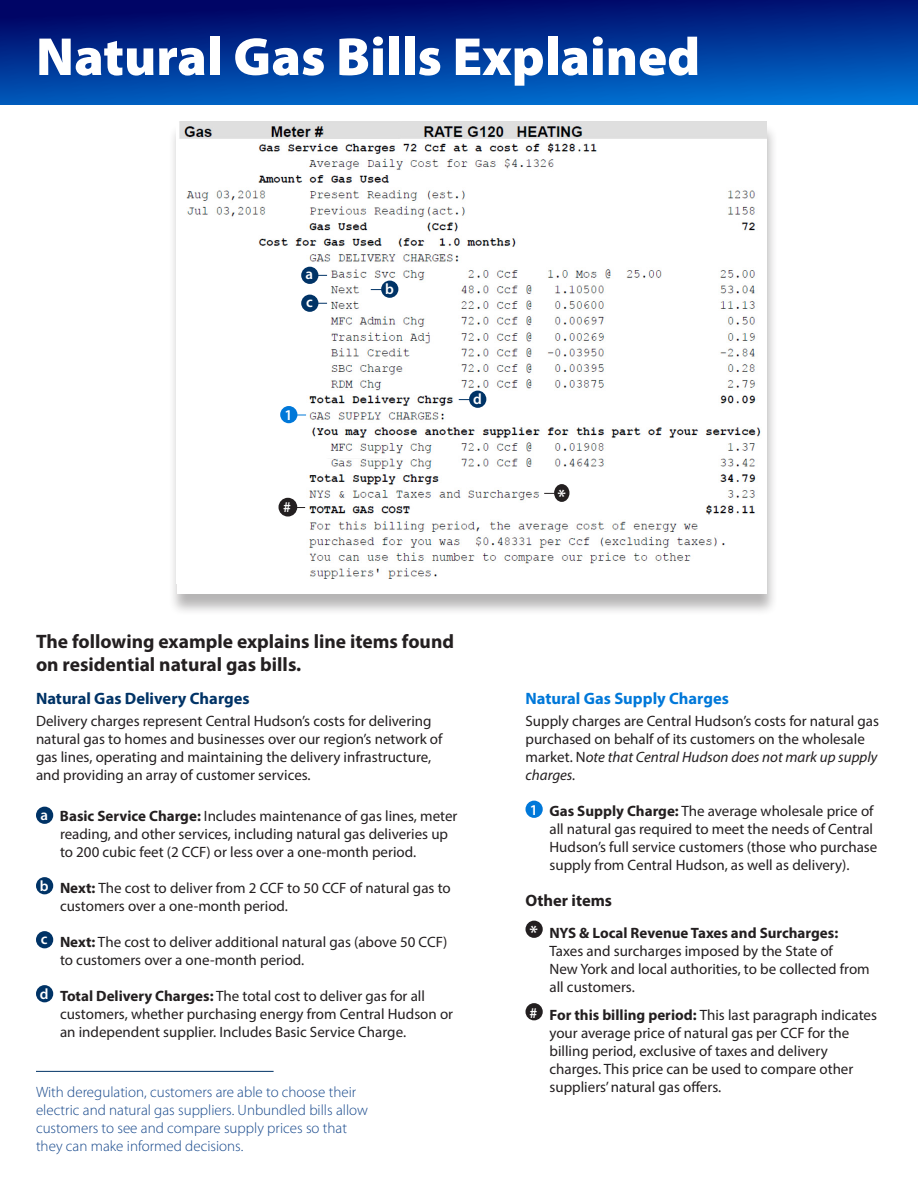
<style>
.page{position:relative;width:918px;height:1188px;background:#fff}
.page>*{position:absolute;margin:0;border:0;box-sizing:border-box;transform-origin:0 0}
.t1{font:900 54px "Myriad Pro";color:#fff}
.t2{font:700 19.5px/23.4px "Myriad Pro";color:#231f20}
.t3{font:600 19.5px "Myriad Pro";color:#fff}
.bullets{font:700 16.5px "Myriad Pro";color:#036}
.bullets-2{font:700 16.5px "Myriad Pro";color:#0078d9}
.t4{font:700 16.5px "Myriad Pro";color:#231f20}
.bullets-3{font:15px/18px "Myriad Pro";color:#231f20}
.t5{font:300 15px/18px "Myriad Pro";color:#15478b}
.t6{font:600 15px "Myriad Pro";color:#fff}
.s1{font-weight:700}
.s2{font-style:italic}
</style>
<div class="page">
<div style="left:168px;top:123px;width:610px;height:493px;background:#231f20;opacity:.33"></div>
<div style="left:177px;top:122px;width:590px;height:472px;background:#fff"></div>
<img style="left:179px;top:122px;width:588px;height:457px">
<svg style="left:0;top:0;width:918px;height:104px;background:#003697"></svg>
<div style="left:36px;top:807px;width:17px;height:17px;background:#036;border-radius:50%"></div>
<div style="left:36px;top:877px;width:17px;height:17px;background:#036;border-radius:50%"></div>
<div style="left:36px;top:931px;width:17px;height:17px;background:#036;border-radius:50%"></div>
<div style="left:36px;top:985px;width:17px;height:17px;background:#036;border-radius:50%"></div>
<div style="left:526px;top:801px;width:17px;height:17px;background:#0078d9;border-radius:50%"></div>
<div style="left:526px;top:921px;width:17px;height:17px;background:#231f20;border-radius:50%"></div>
<div style="left:526px;top:1003px;width:17px;height:17px;background:#231f20;border-radius:50%"></div>
<hr style="left:36px;top:1071px;width:238px;height:1px;background:#036">
<div style="left:301px;top:267px;width:17px;height:17px;background:#036;border-radius:50%"></div>
<div style="left:301px;top:295px;width:17px;height:17px;background:#036;border-radius:50%"></div>
<div style="left:381px;top:281px;width:17px;height:17px;background:#036;border-radius:50%"></div>
<div style="left:469px;top:391px;width:17px;height:17px;background:#036;border-radius:50%"></div>
<div style="left:280px;top:406px;width:17px;height:17px;background:#0078d9;border-radius:50%"></div>
<div style="left:279px;top:499px;width:18px;height:17px;background:#231f20;border-radius:50%"></div>
<div style="left:279px;top:498px;width:18px;height:19px;border:2px solid #231f20;border-radius:50%"></div>
<div style="left:554px;top:484px;width:15px;height:18px;background:#231f20;border-radius:50%"></div>
<p class="t1" style="left:36px;top:21px;width:666px">Natural Gas Bills Explained</p>
<p class="t6" style="left:306px;top:265px;width:9px">a</p>
<p class="t6" style="left:306px;top:293px;width:8px">c</p>
<p class="t6" style="left:284px;top:405px;width:10px">1</p>
<p class="t6" style="left:283px;top:497px;width:9px">#</p>
<p class="t6" style="left:385px;top:280px;width:10px">b</p>
<p class="t6" style="left:473px;top:390px;width:10px">d</p>
<p class="t3" style="left:557px;top:484px;width:10px">*</p>
<p class="t2" style="left:36px;top:629px;width:420px">The following example explains line items found on residential natural gas bills.</p>
<p class="bullets" style="left:36px;top:688px;width:215px">Natural Gas Delivery Charges</p>
<p class="bullets-3" style="left:36px;top:712px;width:408px">Delivery charges represent Central Hudson’s costs for delivering natural gas to homes and businesses over our region’s network of gas lines, operating and maintaining the delivery infrastructure, and providing an array of customer services.</p>
<p class="t6" style="left:40px;top:806px;width:9px">a</p>
<p class="bullets-3" style="left:60px;top:807px;width:399px"><span class="s1">Basic Service Charge:</span> Includes maintenance of gas lines, meter reading, and other services, including natural gas deliveries up to 200 cubic feet (2 CCF) or less over a one-month period.</p>
<p class="t6" style="left:40px;top:877px;width:10px">b</p>
<p class="bullets-3" style="left:60px;top:879px;width:392px"><span class="s1">Next:</span> The cost to deliver from 2 CCF to 50 CCF of natural gas to customers over a one-month period.</p>
<p class="t6" style="left:41px;top:929px;width:8px">c</p>
<p class="bullets-3" style="left:60px;top:933px;width:389px"><span class="s1">Next:</span> The cost to deliver additional natural gas (above 50 CCF) to customers over a one-month period.</p>
<p class="t6" style="left:40px;top:985px;width:10px">d</p>
<p class="bullets-3" style="left:60px;top:987px;width:395px"><span class="s1">Total Delivery Charges:</span> The total cost to deliver gas for all customers, whether purchasing energy from Central Hudson or an independent supplier. Includes Basic Service Charge.</p>
<p class="bullets-2" style="left:526px;top:688px;width:205px">Natural Gas Supply Charges</p>
<p class="bullets-3" style="left:526px;top:712px;width:355px">Supply charges are Central Hudson’s costs for natural gas purchased on behalf of its customers on the wholesale market. N<span class="s2">ote that Central Hudson does not mark up supply charges.</span></p>
<p class="t6" style="left:530px;top:800px;width:10px">1</p>
<p class="bullets-3" style="left:550px;top:802px;width:329px"><span class="s1">Gas Supply Charge:</span> The average wholesale price of all natural gas required to meet the needs of Central Hudson’s full service customers (those who purchase supply from Central Hudson, as well as delivery).</p>
<p class="t4" style="left:526px;top:890px;width:88px">Other items</p>
<p class="t3" style="left:529px;top:920px;width:10px">*</p>
<p class="bullets-3" style="left:550px;top:924px;width:322px"><span class="s1">NYS &amp; Local Revenue Taxes and Surcharges:<br></span>Taxes and surcharges imposed by the State of<br>New York and local authorities, to be collected from all customers.</p>
<p class="bullets-3" style="left:550px;top:1006px;width:329px"><span class="s1">For this billing period:</span> This last paragraph indicates your average price of natural gas per CCF for the billing period, exclusive of taxes and delivery charges. This price can be used to compare other</p>
<p class="t6" style="left:530px;top:1003px;width:9px">#</p>
<p class="t5" style="left:36px;top:1083px;width:322px">With deregulation, customers are able to choose their</p>
<p class="bullets-3" style="left:550px;top:1078px;width:173px">suppliers’ natural gas offers.</p>
<p class="t5" style="left:36px;top:1101px;width:333px">electric and natural gas suppliers. Unbundled bills allow customers to see and compare supply prices so that they can make informed decisions.</p>
</div>
